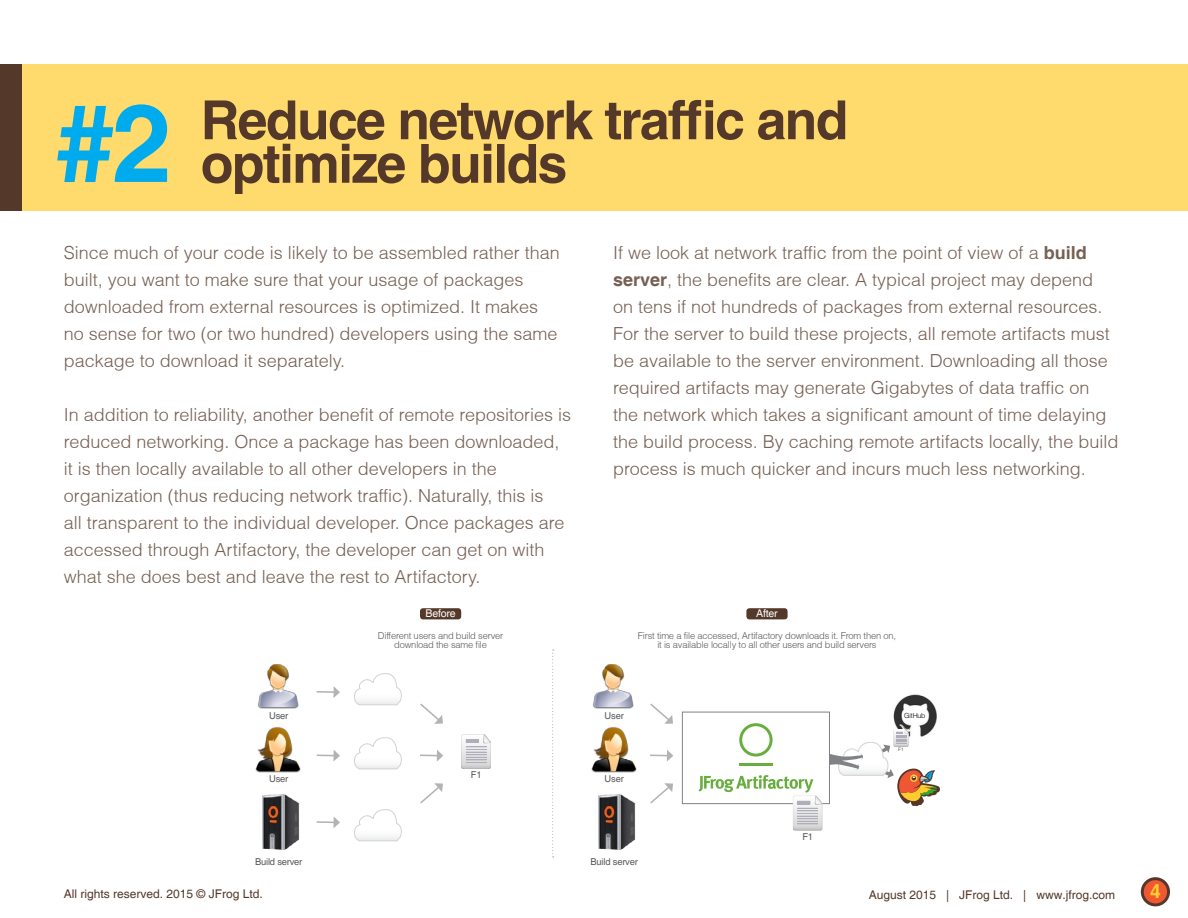
<style>
.page{position:relative;width:1188px;height:918px;background:#fff}
.page>*{position:absolute;margin:0;border:0;box-sizing:border-box;transform-origin:0 0}
.t1{font:700 54px/43.5px "Helvetica";letter-spacing:-.03em;color:#543829}
.t2{font:700 19.35px "Helvetica";color:#ffcc2e}
.t3{font:300 18px/27px "Helvetica";color:#766054}
.t4{font:12px "Helvetica";color:#543829}
.t5{font:10.65px "Helvetica";letter-spacing:-.02em;color:#fff}
.t6{font:300 9.45px/9.3px "Helvetica";letter-spacing:-.02em;color:#58595b;text-align:center}
.t7{font:9.45px "Helvetica";letter-spacing:-.02em;color:#58595b}
.t8{font:300 7.05px "Helvetica";letter-spacing:-.02em;color:#000}
.t9{font:4.8px "Helvetica";color:#58595b}
.s1{font-size:108.9px;color:#00abed}
.s2{font-weight:700}
</style>
<div class="page">
<div style="left:0;top:64px;width:1188px;height:147px;background:#ffdb6d"></div>
<div style="left:1142px;top:879px;width:27px;height:26px;background:#f05733;border-radius:50%"></div>
<div style="left:1141px;top:877px;width:29px;height:29px;border:3px solid #543829;border-radius:50%"></div>
<div style="left:0;top:64px;width:21px;height:147px;background:#543829"></div>
<img style="left:262px;top:794px;width:38px;height:56px">
<img style="left:598px;top:794px;width:38px;height:56px">
<svg style="left:461px;top:734px;width:30px;height:35px"></svg>
<svg style="left:552px;top:650px;width:2px;height:207px"></svg>
<svg style="left:420px;top:703px;width:23px;height:21px"></svg>
<svg style="left:650px;top:703px;width:23px;height:21px"></svg>
<svg style="left:420px;top:783px;width:23px;height:21px"></svg>
<svg style="left:650px;top:783px;width:23px;height:21px"></svg>
<svg style="left:420px;top:750px;width:23px;height:11px"></svg>
<svg style="left:317px;top:750px;width:23px;height:12px"></svg>
<svg style="left:317px;top:816px;width:23px;height:12px"></svg>
<svg style="left:317px;top:686px;width:23px;height:12px"></svg>
<svg style="left:650px;top:750px;width:23px;height:11px"></svg>
<img style="left:257px;top:664px;width:42px;height:45px">
<img style="left:592px;top:664px;width:42px;height:45px">
<img style="left:255px;top:727px;width:46px;height:45px">
<img style="left:591px;top:727px;width:46px;height:45px">
<svg style="left:354px;top:673px;width:48px;height:32px"></svg>
<svg style="left:354px;top:737px;width:48px;height:32px"></svg>
<svg style="left:354px;top:809px;width:48px;height:32px"></svg>
<div style="left:420px;top:608px;width:41px;height:11px;background:#543829;border-radius:3px"></div>
<div style="left:746px;top:608px;width:42px;height:11px;background:#543829;border-radius:3px"></div>
<img style="left:893px;top:694px;width:44px;height:35px">
<svg style="left:829px;top:729px;width:111px;height:77px"></svg>
<svg style="left:739px;top:723px;width:34px;height:34px"></svg>
<hr style="left:739px;top:763px;width:34px;height:3px;background:#67ae3e">
<div style="left:682px;top:712px;width:148px;height:92px;border:1px solid #808285"></div>
<svg style="left:698px;top:775px;width:125px;height:55px"></svg>
<h1 class="t1" style="left:201px;top:101px;width:649px;text-indent:-145px"><span class="s1">#2</span> Reduce network traffic and optimize builds</h1>
<p class="t3" style="left:64px;top:239px;width:498px">Since much of your code is likely to be assembled rather than built, you want to make sure that your usage of packages downloaded from external resources is optimized. It makes no sense for two (or two hundred) developers using the same package to download it separately.</p>
<p class="t3" style="left:64px;top:401px;width:509px">In addition to reliability, another benefit of remote repositories is reduced networking. Once a package has been downloaded, it is then locally available to all other developers in the organization (thus reducing network traffic). Naturally, this is<br>all transparent to the individual developer. Once packages are accessed through Artifactory, the developer can get on with what she does best and leave the rest to Artifactory.</p>
<p class="t3" style="left:613px;top:239px;width:507px">If we look at network traffic from the point of view of a <span class="s2">build server</span>, the benefits are clear. A typical project may depend<br>on tens if not hundreds of packages from external resources.<br>For the server to build these projects, all remote artifacts must be available to the server environment. Downloading all those required artifacts may generate Gigabytes of data traffic on the network which takes a significant amount of time delaying the build process. By caching remote artifacts locally, the build process is much quicker and incurs much less networking.</p>
<p class="t5" style="left:426px;top:607px;width:32px">Before</p>
<p class="t5" style="left:756px;top:607px;width:23px">After</p>
<p class="t6" style="left:378px;top:631px;width:127px">Different users and build server download the same file</p>
<p class="t6" style="left:638px;top:631px;width:260px">First time a file accessed, Artifactory downloads it. From then on, it is available locally to all other users and build servers</p>
<p class="t7" style="left:269px;top:710px;width:21px">User</p>
<p class="t7" style="left:605px;top:710px;width:21px">User</p>
<p class="t8" style="left:904px;top:711px;width:23px">GitHub</p>
<p class="t7" style="left:471px;top:770px;width:12px">F1</p>
<p class="t7" style="left:269px;top:773px;width:21px">User</p>
<p class="t7" style="left:605px;top:773px;width:21px">User</p>
<p class="t7" style="left:255px;top:856px;width:49px">Build server</p>
<p class="t7" style="left:591px;top:856px;width:49px">Build server</p>
<p class="t7" style="left:802px;top:831px;width:12px">F1</p>
<p class="t9" style="left:898px;top:747px;width:7px">F1</p>
<p class="t4" style="left:64px;top:887px;width:200px">All rights reserved. 2015 © JFrog Ltd.</p>
<p class="t4" style="left:869px;top:888px;width:248px">August 2015 | JFrog Ltd. | www.jfrog.com</p>
<p class="t2" style="left:1150px;top:879px;width:12px">4</p>
</div>
